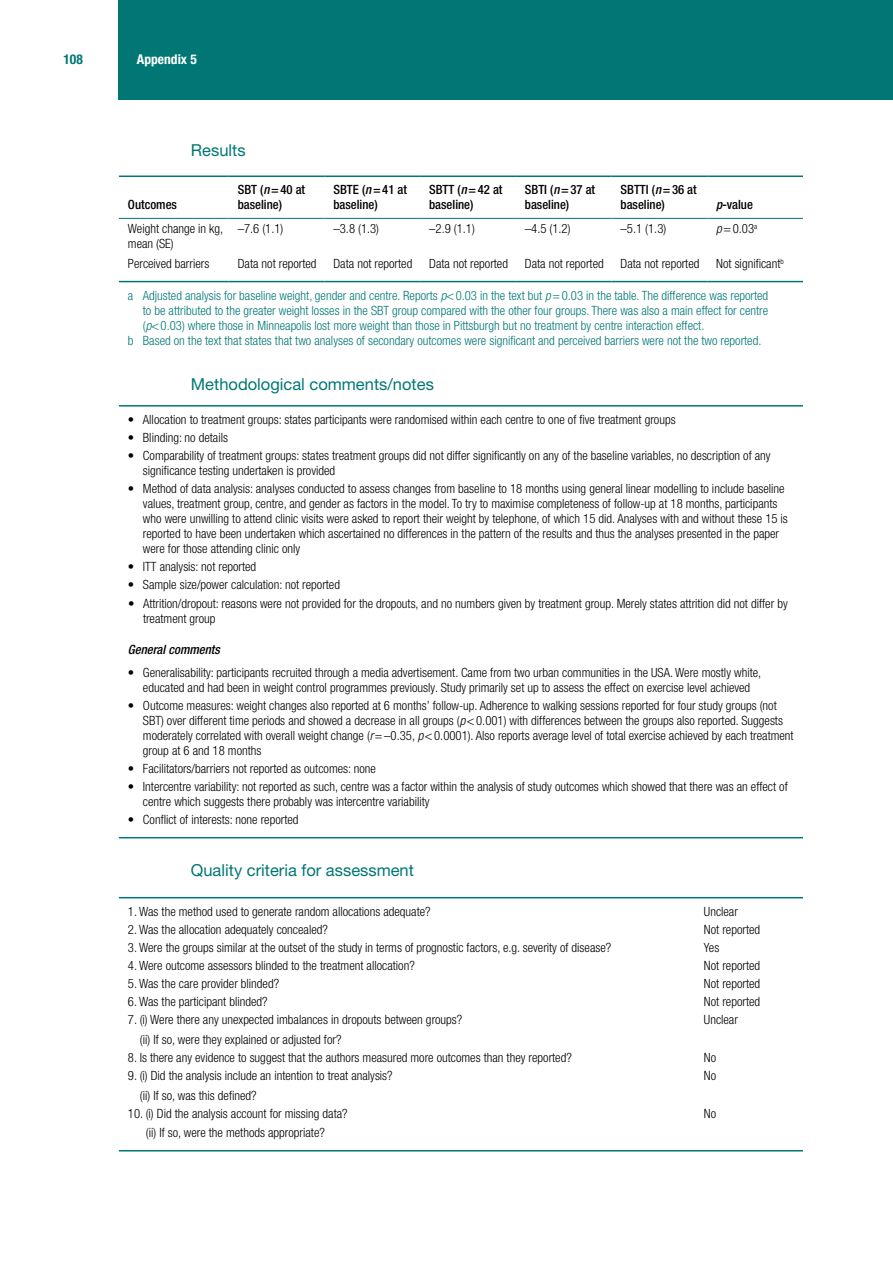
<style>
.page{position:relative;width:893px;height:1263px;background:#fff}
.page>*{position:absolute;margin:0;border:0;box-sizing:border-box;transform-origin:0 0}
.t1{font:16.5px "Helvetica Neue LT Pro";color:#007775}
.t2{font:700 condensed 13.5px "Helvetica Neue LT Pro";color:#fff}
.t3{font:700 condensed 13.5px "Helvetica Neue LT Pro";color:#007775}
.t4{font:300 condensed 12.75px/15px "Helvetica Neue LT Pro";color:#000}
.t5{font:300 condensed 12.75px "Helvetica Neue LT Pro";color:#007775}
.t6{font:500 condensed 12.75px/15px "Helvetica Neue LT Pro";color:#000}
.t7{font:italic 500 condensed 12.75px "Helvetica Neue LT Pro";color:#000}
.s1{font-style:italic}
</style>
<div class="page">
<div style="left:119px;top:0;width:774px;height:99px;background:#007775"></div>
<hr style="left:119px;top:281px;width:110px;height:1px;background:#007775">
<hr style="left:229px;top:281px;width:95px;height:1px;background:#007775">
<hr style="left:324px;top:281px;width:96px;height:1px;background:#007775">
<hr style="left:420px;top:281px;width:96px;height:1px;background:#007775">
<hr style="left:516px;top:281px;width:96px;height:1px;background:#007775">
<hr style="left:612px;top:281px;width:95px;height:1px;background:#007775">
<hr style="left:707px;top:281px;width:96px;height:1px;background:#007775">
<hr style="left:119px;top:176px;width:110px;height:1px;background:#007775">
<hr style="left:229px;top:176px;width:95px;height:1px;background:#007775">
<hr style="left:324px;top:176px;width:96px;height:1px;background:#007775">
<hr style="left:420px;top:176px;width:96px;height:1px;background:#007775">
<hr style="left:516px;top:176px;width:96px;height:1px;background:#007775">
<hr style="left:612px;top:176px;width:95px;height:1px;background:#007775">
<hr style="left:707px;top:176px;width:96px;height:1px;background:#007775">
<hr style="left:119px;top:218px;width:110px;height:1px;background:#007775">
<hr style="left:229px;top:218px;width:95px;height:1px;background:#007775">
<hr style="left:324px;top:218px;width:96px;height:1px;background:#007775">
<hr style="left:420px;top:218px;width:96px;height:1px;background:#007775">
<hr style="left:516px;top:218px;width:96px;height:1px;background:#007775">
<hr style="left:612px;top:218px;width:95px;height:1px;background:#007775">
<hr style="left:707px;top:218px;width:96px;height:1px;background:#007775">
<hr style="left:119px;top:405px;width:684px;height:2px;background:#007775">
<hr style="left:119px;top:837px;width:684px;height:1px;background:#007775">
<hr style="left:119px;top:1150px;width:576px;height:1px;background:#007775">
<hr style="left:695px;top:1150px;width:108px;height:1px;background:#007775">
<hr style="left:119px;top:897px;width:576px;height:1px;background:#007775">
<hr style="left:695px;top:897px;width:108px;height:1px;background:#007775">
<p class="t3" style="left:63px;top:51px;width:21px">108</p>
<p class="t2" style="left:137px;top:51px;width:61px">Appendix 5</p>
<p class="t6" style="left:128px;top:197px;width:51px">Outcomes</p>
<p class="t1" style="left:191px;top:140px;width:56px">Results</p>
<p class="t6" style="left:238px;top:182px;width:69px">SBT (<span class="s1">n</span>=40 at baseline)</p>
<p class="t6" style="left:333px;top:182px;width:75px">SBTE (<span class="s1">n</span>=41 at baseline)</p>
<p class="t6" style="left:429px;top:182px;width:75px">SBTT (<span class="s1">n</span>=42 at baseline)</p>
<p class="t6" style="left:525px;top:182px;width:72px">SBTI (<span class="s1">n</span>=37 at baseline)</p>
<p class="t6" style="left:621px;top:182px;width:78px">SBTTI (<span class="s1">n</span>=36 at baseline)</p>
<p class="t6" style="left:716px;top:197px;width:38px"><span class="s1">p</span>-value</p>
<p class="t4" style="left:128px;top:221px;width:97px">Weight change in kg, mean (SE)</p>
<p class="t4" style="left:238px;top:221px;width:47px">–7.6 (1.1)</p>
<p class="t4" style="left:333px;top:221px;width:47px">–3.8 (1.3)</p>
<p class="t4" style="left:429px;top:221px;width:47px">–2.9 (1.1)</p>
<p class="t4" style="left:525px;top:221px;width:47px">–4.5 (1.2)</p>
<p class="t4" style="left:621px;top:221px;width:47px">–5.1 (1.3)</p>
<p class="t4" style="left:716px;top:221px;width:43px"><span class="s1">p</span>=0.03<sup>a</sup></p>
<p class="t4" style="left:128px;top:256px;width:83px">Perceived barriers</p>
<p class="t4" style="left:238px;top:256px;width:80px">Data not reported</p>
<p class="t4" style="left:333px;top:256px;width:80px">Data not reported</p>
<p class="t4" style="left:429px;top:256px;width:80px">Data not reported</p>
<p class="t4" style="left:525px;top:256px;width:80px">Data not reported</p>
<p class="t4" style="left:621px;top:256px;width:80px">Data not reported</p>
<p class="t4" style="left:716px;top:256px;width:69px">Not significant<sup>b</sup></p>
<p class="t5" style="left:128px;top:288px;width:642px">a Adjusted analysis for baseline weight, gender and centre. Reports <span class="s1">p</span>&lt;0.03 in the text but <span class="s1">p</span>=0.03 in the table. The difference was reported</p>
<p class="t5" style="left:143px;top:303px;width:627px">to be attributed to the greater weight losses in the SBT group compared with the other four groups. There was also a main effect for centre</p>
<p class="t5" style="left:143px;top:318px;width:563px">(<span class="s1">p</span>&lt;0.03) where those in Minneapolis lost more weight than those in Pittsburgh but no treatment by centre interaction effect.</p>
<p class="t5" style="left:128px;top:333px;width:635px">b Based on the text that states that two analyses of secondary outcomes were significant and perceived barriers were not the two reported.</p>
<p class="t1" style="left:191px;top:374px;width:244px">Methodological comments/notes</p>
<p class="t4" style="left:128px;top:412px;width:549px">• Allocation to treatment groups: states participants were randomised within each centre to one of five treatment groups</p>
<p class="t4" style="left:128px;top:430px;width:102px">• Blinding: no details</p>
<p class="t4" style="left:143px;top:448px;width:629px;text-indent:-15px">• Comparability of treatment groups: states treatment groups did not differ significantly on any of the baseline variables, no description of any significance testing undertaken is provided</p>
<p class="t4" style="left:143px;top:481px;width:646px;text-indent:-15px">• Method of data analysis: analyses conducted to assess changes from baseline to 18 months using general linear modelling to include baseline values, treatment group, centre, and gender as factors in the model. To try to maximise completeness of follow-up at 18 months, participants who were unwilling to attend clinic visits were asked to report their weight by telephone, of which 15 did. Analyses with and without these 15 is reported to have been undertaken which ascertained no differences in the pattern of the results and thus the analyses presented in the paper were for those attending clinic only</p>
<p class="t4" style="left:128px;top:559px;width:130px">• ITT analysis: not reported</p>
<p class="t4" style="left:128px;top:577px;width:214px">• Sample size/power calculation: not reported</p>
<p class="t4" style="left:143px;top:595px;width:646px;text-indent:-15px">• Attrition/dropout: reasons were not provided for the dropouts, and no numbers given by treatment group. Merely states attrition did not differ by treatment group</p>
<p class="t7" style="left:128px;top:642px;width:93px">General comments</p>
<p class="t4" style="left:128px;top:665px;width:635px;text-align:center">• Generalisability: participants recruited through a media advertisement. Came from two urban communities in the USA. Were mostly white, educated and had been in weight control programmes previously. Study primarily set up to assess the effect on exercise level achieved</p>
<p class="t4" style="left:143px;top:698px;width:652px;text-indent:-15px">• Outcome measures: weight changes also reported at 6 months’ follow-up. Adherence to walking sessions reported for four study groups (not SBT) over different time periods and showed a decrease in all groups (<span class="s1">p</span>&lt;0.001) with differences between the groups also reported. Suggests moderately correlated with overall weight change (<span class="s1">r</span>=–0.35, <span class="s1">p</span>&lt;0.0001). Also reports average level of total exercise achieved by each treatment group at 6 and 18 months</p>
<p class="t4" style="left:128px;top:761px;width:250px">• Facilitators/barriers not reported as outcomes: none</p>
<p class="t4" style="left:143px;top:779px;width:646px;text-indent:-15px">• Intercentre variability: not reported as such, centre was a factor within the analysis of study outcomes which showed that there was an effect of centre which suggests there probably was intercentre variability</p>
<p class="t4" style="left:128px;top:812px;width:172px">• Conflict of interests: none reported</p>
<p class="t1" style="left:191px;top:860px;width:225px">Quality criteria for assessment</p>
<p class="t4" style="left:128px;top:904px;width:304px">1. Was the method used to generate random allocations adequate?</p>
<p class="t4" style="left:704px;top:904px;width:35px">Unclear</p>
<p class="t4" style="left:128px;top:922px;width:201px">2. Was the allocation adequately concealed?</p>
<p class="t4" style="left:704px;top:922px;width:58px">Not reported</p>
<p class="t4" style="left:128px;top:940px;width:485px">3. Were the groups similar at the outset of the study in terms of prognostic factors, e.g. severity of disease?</p>
<p class="t4" style="left:704px;top:940px;width:17px">Yes</p>
<p class="t4" style="left:128px;top:958px;width:288px">4. Were outcome assessors blinded to the treatment allocation?</p>
<p class="t4" style="left:704px;top:958px;width:58px">Not reported</p>
<p class="t4" style="left:128px;top:976px;width:153px">5. Was the care provider blinded?</p>
<p class="t4" style="left:704px;top:976px;width:58px">Not reported</p>
<p class="t4" style="left:128px;top:994px;width:141px">6. Was the participant blinded?</p>
<p class="t4" style="left:704px;top:994px;width:58px">Not reported</p>
<p class="t4" style="left:140px;top:1010px;width:324px;line-height:19.5px;text-indent:-12px">7. (i) Were there any unexpected imbalances in dropouts between groups? (ii) If so, were they explained or adjusted for?</p>
<p class="t4" style="left:704px;top:1012px;width:35px">Unclear</p>
<p class="t4" style="left:128px;top:1050px;width:445px">8. Is there any evidence to suggest that the authors measured more outcomes than they reported?</p>
<p class="t4" style="left:704px;top:1050px;width:14px">No</p>
<p class="t4" style="left:140px;top:1066px;width:254px;line-height:19.5px;text-indent:-12px">9. (i) Did the analysis include an intention to treat analysis? (ii) If so, was this defined?</p>
<p class="t4" style="left:704px;top:1068px;width:14px">No</p>
<p class="t4" style="left:128px;top:1103px;width:221px;line-height:19.5px;text-align:center">10. (i) Did the analysis account for missing data? (ii) If so, were the methods appropriate?</p>
<p class="t4" style="left:704px;top:1106px;width:14px">No</p>
</div>
